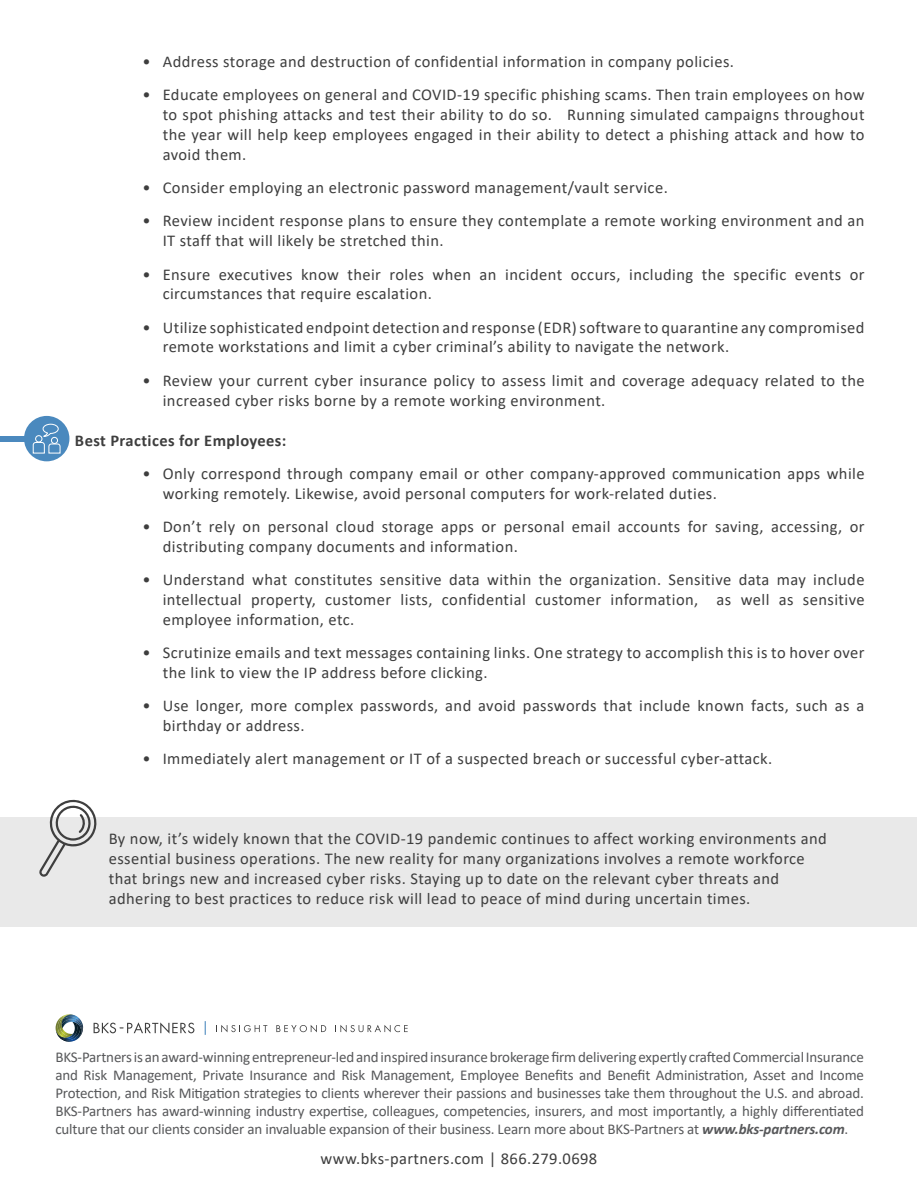
<style>
.page{position:relative;width:918px;height:1188px;background:#fff}
.page>*{position:absolute;margin:0;border:0;box-sizing:border-box;transform-origin:0 0}
.t1{font:16.5px/19.8px "Calibri";letter-spacing:.025em;color:#3e3e3e}
.t2{font:700 16.5px "Calibri";letter-spacing:.025em;color:#3e3e3e}
.t3{font:15px/18px "Calibri";letter-spacing:-.01em;color:#57585a;text-align:justify}
.s1{font-weight:700;font-style:italic}
</style>
<div class="page">
<div style="left:0;top:817px;width:916px;height:110px;background:#e9e9e9"></div>
<svg style="left:39px;top:800px;width:57px;height:77px"></svg>
<svg style="left:216px;top:1025px;width:51px;height:7px"></svg>
<svg style="left:276px;top:1025px;width:50px;height:7px"></svg>
<svg style="left:340px;top:1025px;width:68px;height:7px"></svg>
<svg style="left:56px;top:1014px;width:28px;height:28px"></svg>
<svg style="left:94px;top:1022px;width:100px;height:12px"></svg>
<svg style="left:205px;top:1021px;width:1px;height:14px"></svg>
<div style="left:0;top:436px;width:48px;height:5px;background:#4b89be"></div>
<div style="left:24px;top:416px;width:45px;height:45px;background:#4a89be;border-radius:50%"></div>
<svg style="left:33px;top:424px;width:27px;height:29px"></svg>
<p class="t1" style="left:142px;top:51px;width:593px">• Address storage and destruction of confidential information in company policies.</p>
<p class="t1" style="left:163px;top:85px;width:703px;text-align:justify;text-indent:-20px">• Educate employees on general and COVID-19 specific phishing scams. Then train employees on how to spot phishing attacks and test their ability to do so. Running simulated campaigns throughout the year will help keep employees engaged in their ability to detect a phishing attack and how to avoid them.</p>
<p class="t1" style="left:142px;top:177px;width:527px">• Consider employing an electronic password management/vault service.</p>
<p class="t1" style="left:163px;top:211px;width:703px;text-indent:-20px">• Review incident response plans to ensure they contemplate a remote working environment and an<br>IT staff that will likely be stretched thin.</p>
<p class="t1" style="left:163px;top:264px;width:703px;text-indent:-20px">• Ensure executives know their roles when an incident occurs, including the specific events or circumstances that require escalation.</p>
<p class="t1" style="left:163px;top:317px;width:703px;text-indent:-20px">• Utilize sophisticated endpoint detection and response (EDR) software to quarantine any compromised remote workstations and limit a cyber criminal’s ability to navigate the network.</p>
<p class="t1" style="left:163px;top:370px;width:703px;text-indent:-20px">• Review your current cyber insurance policy to assess limit and coverage adequacy related to the increased cyber risks borne by a remote working environment.</p>
<p class="t2" style="left:75px;top:428px;width:213px">Best Practices for Employees:</p>
<p class="t1" style="left:163px;top:463px;width:703px;text-indent:-20px">• Only correspond through company email or other company-approved communication apps while working remotely. Likewise, avoid personal computers for work-related duties.</p>
<p class="t1" style="left:163px;top:516px;width:703px;text-indent:-20px">• Don’t rely on personal cloud storage apps or personal email accounts for saving, accessing, or distributing company documents and information.</p>
<p class="t1" style="left:163px;top:569px;width:703px;text-align:justify;text-indent:-20px">• Understand what constitutes sensitive data within the organization. Sensitive data may include intellectual property, customer lists, confidential customer information, as well as sensitive employee information, etc.</p>
<p class="t1" style="left:163px;top:642px;width:703px;text-indent:-20px">• Scrutinize emails and text messages containing links. One strategy to accomplish this is to hover over the link to view the IP address before clicking.</p>
<p class="t1" style="left:163px;top:695px;width:703px;text-indent:-20px">• Use longer, more complex passwords, and avoid passwords that include known facts, such as a birthday or address.</p>
<p class="t1" style="left:143px;top:748px;width:631px">• Immediately alert management or IT of a suspected breach or successful cyber-attack.</p>
<p class="t1" style="left:109px;top:828px;width:720px">By now, it’s widely known that the COVID-19 pandemic continues to affect working environments and essential business operations. The new reality for many organizations involves a remote workforce that brings new and increased cyber risks. Staying up to date on the relevant cyber threats and adhering to best practices to reduce risk will lead to peace of mind during uncertain times.</p>
<p class="t3" style="left:55px;top:1048px;width:810px">BKS-Partners is an award-winning entrepreneur-led and inspired insurance brokerage firm delivering expertly crafted Commercial Insurance and Risk Management, Private Insurance and Risk Management, Employee Benefits and Benefit Administration, Asset and Income Protection, and Risk Mitigation strategies to clients wherever their passions and businesses take them throughout the U.S. and abroad.<br>BKS-Partners has award-winning industry expertise, colleagues, competencies, insurers, and most importantly, a highly differentiated culture that our clients consider an invaluable expansion of their business. Learn more about BKS-Partners at <span class="s1">www.bks-partners.com</span>.</p>
<p class="t1" style="left:321px;top:1148px;width:278px">www.bks-partners.com | 866.279.0698</p>
</div>
